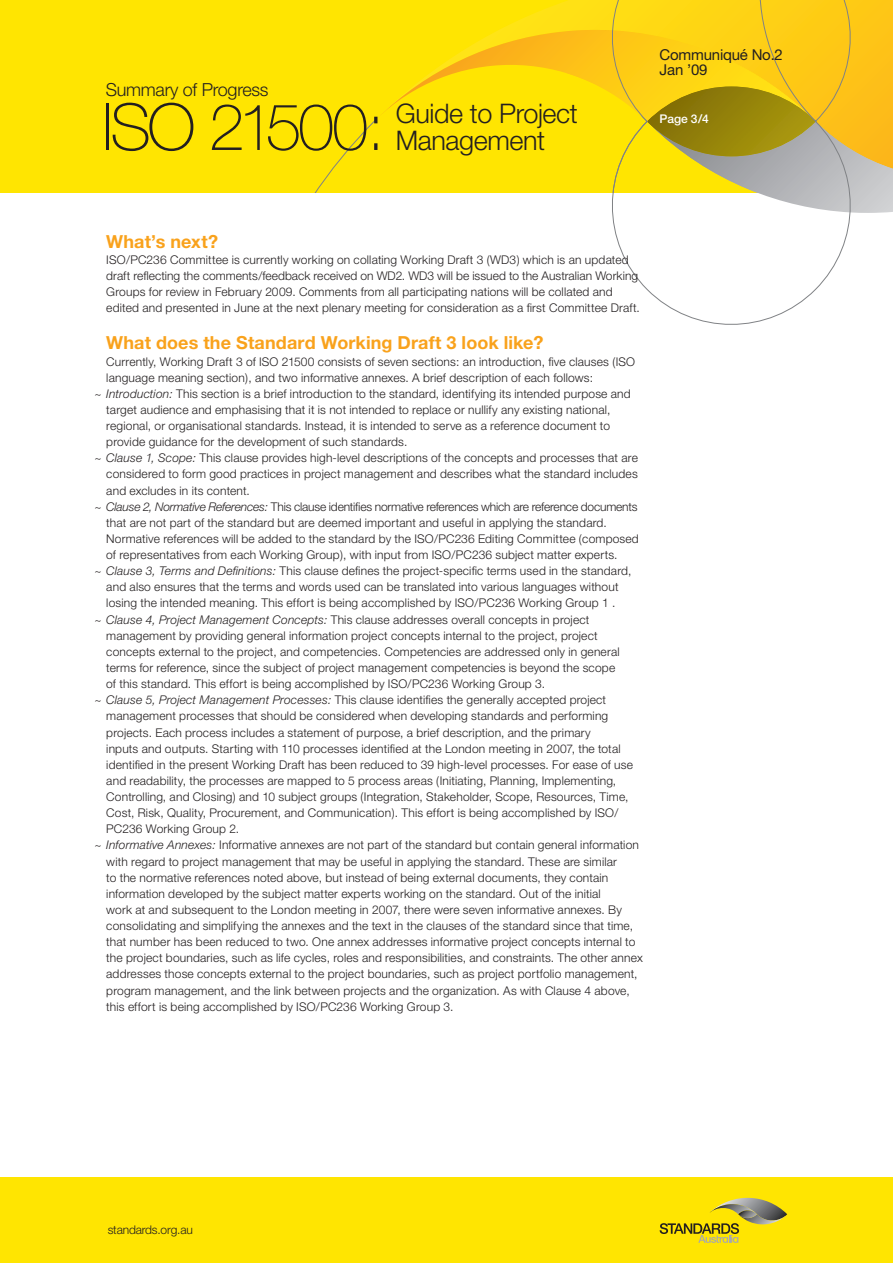
<style>
.page{position:relative;width:893px;height:1263px;background:#fff}
.page>*{position:absolute;margin:0;border:0;box-sizing:border-box;transform-origin:0 0}
.t1{font:100 64.8px "Helvetica Neue";letter-spacing:-.055em;color:#231f20}
.t2{font:300 27px/27px "Helvetica Neue";letter-spacing:-.015em;color:#231f20}
.t3{font:700 18px "Helvetica Neue CE";letter-spacing:.005em;color:#f9a21c}
.t4{font:300 18px "Helvetica Neue";letter-spacing:-.015em;color:#231f20}
.t5{font:15px/15px "Helvetica Neue";letter-spacing:-.015em;color:#231f20}
.t6{font:300 12px/16.2px "Helvetica Neue CE";letter-spacing:.015em;color:#231f20}
.t7{font:300 12px "Helvetica Neue CE";letter-spacing:-.015em;color:#231f20}
.t8{font:300 12px "Helvetica Neue";letter-spacing:-.015em;color:#231f20}
.t9{font:500 12px "Helvetica Neue CE";color:#fff}
.s1{font-style:italic}
</style>
<div class="page">
<div style="left:0;top:0;width:893px;height:193px;background:#ffe501"></div>
<svg style="left:374px;top:30px;width:193px;height:92px"></svg>
<svg style="left:567px;top:0;width:326px;height:325px"></svg>
<div style="left:0;top:1178px;width:893px;height:85px;background:#ffe501"></div>
<svg style="left:660px;top:1198px;width:127px;height:45px"></svg>
<h3 class="t4" style="left:106px;top:78px;width:164px">Summary of Progress</h3>
<h1 class="t1" style="left:102px;top:90px;width:284px">ISO 21500:</h1>
<h2 class="t2" style="left:396px;top:99px;width:184px">Guide to Project<br>Management</h2>
<p class="t5" style="left:660px;top:47px;width:125px">Communiqué No.2<br>Jan ’09</p>
<p class="t9" style="left:660px;top:111px;width:51px">Page 3/4</p>
<h3 class="t3" style="left:106px;top:230px;width:113px">What’s next?</h3>
<p class="t6" style="left:106px;top:251px;width:535px">ISO/PC236 Committee is currently working on collating Working Draft 3 (WD3) which is an updated draft reflecting the comments/feedback received on WD2. WD3 will be issued to the Australian Working Groups for review in February 2009. Comments from all participating nations will be collated and edited and presented in June at the next plenary meeting for consideration as a first Committee Draft.</p>
<h3 class="t3" style="left:106px;top:332px;width:439px">What does the Standard Working Draft 3 look like?</h3>
<p class="t6" style="left:106px;top:353px;width:530px">Currently, Working Draft 3 of ISO 21500 consists of seven sections: an introduction, five clauses (ISO</p>
<p class="t6" style="left:106px;top:369px;width:488px">language meaning section), and two informative annexes. A brief description of each follows:</p>
<p class="t6" style="left:95px;top:385px;width:538px">~ <span class="s1">Introduction:</span> This section is a brief introduction to the standard, identifying its intended purpose and</p>
<p class="t6" style="left:106px;top:401px;width:505px">target audience and emphasising that it is not intended to replace or nullify any existing national,</p>
<p class="t6" style="left:106px;top:418px;width:505px">regional, or organisational standards. Instead, it is intended to serve as a reference document to</p>
<p class="t6" style="left:106px;top:434px;width:303px">provide guidance for the development of such standards.</p>
<p class="t6" style="left:95px;top:450px;width:545px">~ <span class="s1">Clause 1, Scope:</span> This clause provides high-level descriptions of the concepts and processes that are</p>
<p class="t6" style="left:106px;top:466px;width:533px">considered to form good practices in project management and describes what the standard includes</p>
<p class="t6" style="left:106px;top:482px;width:145px">and excludes in its content.</p>
<p class="t7" style="left:95px;top:499px;width:544px">~ <span class="s1">Clause 2, Normative References:</span> This clause identifies normative references which are reference documents</p>
<p class="t6" style="left:106px;top:514px;width:502px">that are not part of the standard but are deemed important and useful in applying the standard.</p>
<p class="t6" style="left:106px;top:530px;width:534px">Normative references will be added to the standard by the ISO/PC236 Editing Committee (composed</p>
<p class="t6" style="left:106px;top:547px;width:513px">of representatives from each Working Group), with input from ISO/PC236 subject matter experts.</p>
<p class="t6" style="left:95px;top:563px;width:538px">~ <span class="s1">Clause 3, Terms and Definitions:</span> This clause defines the project-specific terms used in the standard,</p>
<p class="t6" style="left:106px;top:579px;width:514px">and also ensures that the terms and words used can be translated into various languages without</p>
<p class="t6" style="left:106px;top:595px;width:511px">losing the intended meaning. This effort is being accomplished by ISO/PC236 Working Group 1 .</p>
<p class="t6" style="left:95px;top:611px;width:496px">~ <span class="s1">Clause 4, Project Management Concepts:</span> This clause addresses overall concepts in project</p>
<p class="t6" style="left:106px;top:627px;width:493px">management by providing general information project concepts internal to the project, project</p>
<p class="t6" style="left:106px;top:643px;width:515px">concepts external to the project, and competencies. Competencies are addressed only in general</p>
<p class="t6" style="left:106px;top:660px;width:510px">terms for reference, since the subject of project management competencies is beyond the scope</p>
<p class="t6" style="left:106px;top:676px;width:440px">of this standard. This effort is being accomplished by ISO/PC236 Working Group 3.</p>
<p class="t6" style="left:95px;top:692px;width:513px">~ <span class="s1">Clause 5, Project Management Processes:</span> This clause identifies the generally accepted project</p>
<p class="t6" style="left:106px;top:708px;width:503px">management processes that should be considered when developing standards and performing</p>
<p class="t6" style="left:106px;top:724px;width:486px">projects. Each process includes a statement of purpose, a brief description, and the primary</p>
<p class="t6" style="left:106px;top:740px;width:516px">inputs and outputs. Starting with 110 processes identified at the London meeting in 2007, the total</p>
<p class="t6" style="left:106px;top:756px;width:528px">identified in the present Working Draft has been reduced to 39 high-level processes. For ease of use</p>
<p class="t6" style="left:106px;top:772px;width:511px">and readability, the processes are mapped to 5 process areas (Initiating, Planning, Implementing,</p>
<p class="t6" style="left:106px;top:789px;width:524px">Controlling, and Closing) and 10 subject groups (Integration, Stakeholder, Scope, Resources, Time,</p>
<p class="t6" style="left:106px;top:805px;width:514px">Cost, Risk, Quality, Procurement, and Communication). This effort is being accomplished by ISO/</p>
<p class="t6" style="left:106px;top:821px;width:134px">PC236 Working Group 2.</p>
<p class="t6" style="left:95px;top:837px;width:546px">~ <span class="s1">Informative Annexes:</span> Informative annexes are not part of the standard but contain general information</p>
<p class="t6" style="left:106px;top:853px;width:512px">with regard to project management that may be useful in applying the standard. These are similar</p>
<p class="t6" style="left:106px;top:869px;width:503px">to the normative references noted above, but instead of being external documents, they contain</p>
<p class="t6" style="left:106px;top:885px;width:496px">information developed by the subject matter experts working on the standard. Out of the initial</p>
<p class="t6" style="left:106px;top:901px;width:517px">work at and subsequent to the London meeting in 2007, there were seven informative annexes. By</p>
<p class="t6" style="left:106px;top:918px;width:528px">consolidating and simplifying the annexes and the text in the clauses of the standard since that time,</p>
<p class="t6" style="left:106px;top:934px;width:530px">that number has been reduced to two. One annex addresses informative project concepts internal to</p>
<p class="t6" style="left:106px;top:950px;width:538px">the project boundaries, such as life cycles, roles and responsibilities, and constraints. The other annex</p>
<p class="t6" style="left:106px;top:966px;width:533px">addresses those concepts external to the project boundaries, such as project portfolio management,</p>
<p class="t6" style="left:106px;top:982px;width:525px">program management, and the link between projects and the organization. As with Clause 4 above,</p>
<p class="t6" style="left:106px;top:998px;width:349px">this effort is being accomplished by ISO/PC236 Working Group 3.</p>
<p class="t8" style="left:108px;top:1222px;width:87px">standards.org.au</p>
</div>
